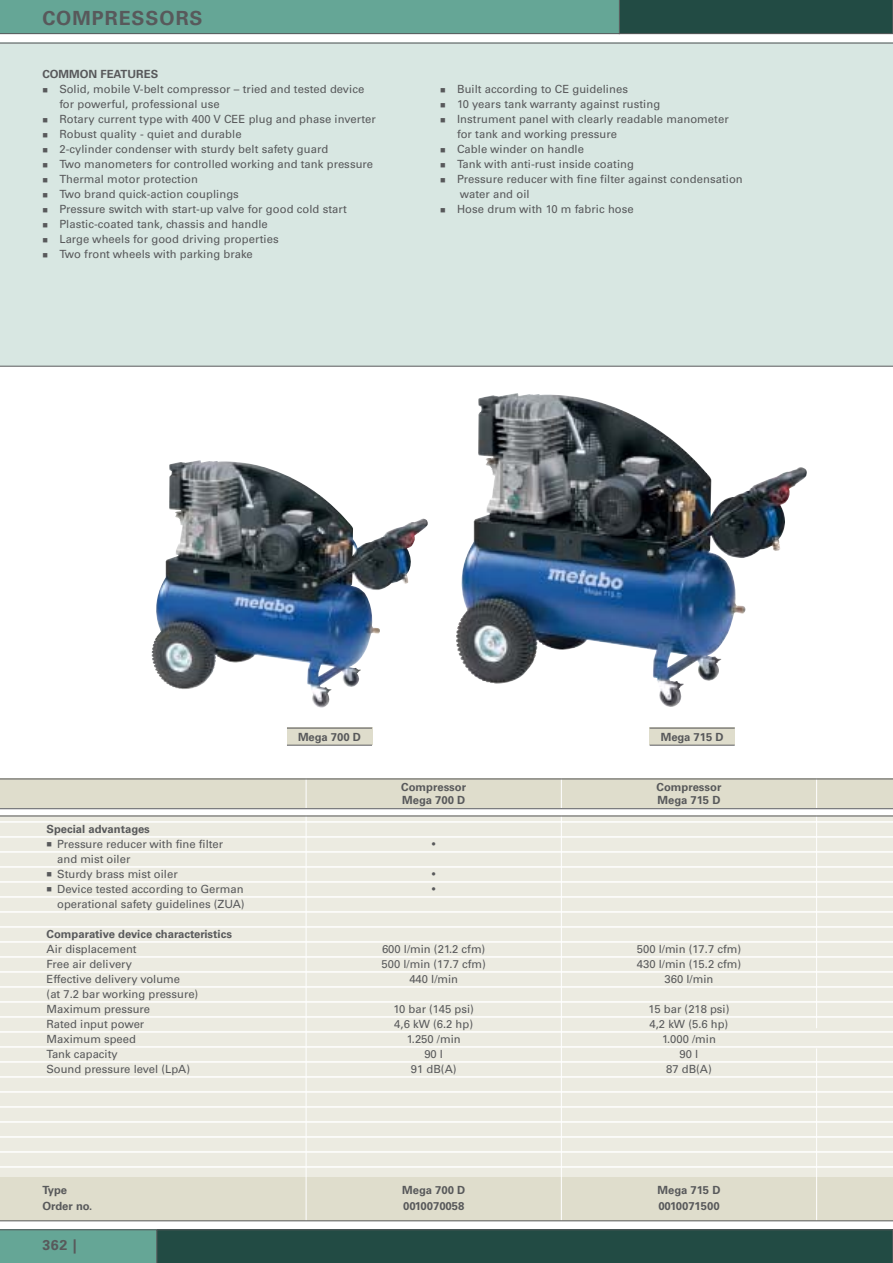
<style>
.page{position:relative;width:893px;height:1263px;background:#fff}
.page>*{position:absolute;margin:0;border:0;box-sizing:border-box;transform-origin:0 0}
.t1{font:700 19.5px "Univers Metabo";letter-spacing:.05em;color:#58595b}
.t2{font:700 14.25px "Univers Metabo";color:#58595b}
.t3{font:11.25px/15px "Univers Metabo";letter-spacing:.005em;color:#58595b}
.t4{font:700 11.25px/12.8px "Univers Metabo";color:#58595b}
</style>
<div class="page">
<svg style="left:0;top:0;width:892px;height:34px;background:#50887c"></svg>
<svg style="left:0;top:1229px;width:892px;height:34px;background:#2f5a52"></svg>
<img style="left:151px;top:460px;width:277px;height:248px">
<div style="left:287px;top:728px;width:85px;height:17px;background:#dfddcc"></div>
<hr style="left:287px;top:728px;width:85px;height:1px;background:#58595b">
<hr style="left:287px;top:745px;width:85px;height:1px;background:#58595b">
<div style="left:649px;top:728px;width:85px;height:17px;background:#dfddcc"></div>
<hr style="left:649px;top:728px;width:85px;height:1px;background:#58595b">
<hr style="left:649px;top:745px;width:85px;height:1px;background:#58595b">
<div style="left:0;top:816px;width:892px;height:390px;background:#ecebe1"></div>
<hr style="left:0;top:821px;width:892px;height:2px;background:#fff">
<hr style="left:0;top:836px;width:892px;height:2px;background:#fff">
<hr style="left:0;top:851px;width:892px;height:2px;background:#fff">
<hr style="left:0;top:866px;width:892px;height:2px;background:#fff">
<hr style="left:0;top:881px;width:892px;height:2px;background:#fff">
<hr style="left:0;top:896px;width:892px;height:2px;background:#fff">
<hr style="left:0;top:911px;width:892px;height:2px;background:#fff">
<hr style="left:0;top:926px;width:892px;height:2px;background:#fff">
<hr style="left:0;top:941px;width:892px;height:2px;background:#fff">
<hr style="left:0;top:956px;width:892px;height:2px;background:#fff">
<hr style="left:0;top:971px;width:892px;height:2px;background:#fff">
<hr style="left:0;top:986px;width:892px;height:2px;background:#fff">
<hr style="left:0;top:1001px;width:892px;height:2px;background:#fff">
<hr style="left:0;top:1016px;width:892px;height:2px;background:#fff">
<hr style="left:0;top:1031px;width:892px;height:2px;background:#fff">
<hr style="left:0;top:1046px;width:892px;height:2px;background:#fff">
<hr style="left:0;top:1061px;width:892px;height:2px;background:#fff">
<hr style="left:0;top:1076px;width:892px;height:2px;background:#fff">
<hr style="left:0;top:1091px;width:892px;height:2px;background:#fff">
<hr style="left:0;top:1106px;width:892px;height:2px;background:#fff">
<hr style="left:0;top:1121px;width:892px;height:2px;background:#fff">
<hr style="left:0;top:1136px;width:892px;height:2px;background:#fff">
<hr style="left:0;top:1151px;width:892px;height:2px;background:#fff">
<hr style="left:0;top:1166px;width:892px;height:2px;background:#fff">
<svg style="left:816px;top:817px;width:1px;height:211px"></svg>
<hr style="left:0;top:816px;width:892px;height:1px;background:#58595b">
<div style="left:0;top:1177px;width:892px;height:43px;background:#dfddcc"></div>
<svg style="left:305px;top:816px;width:1px;height:404px"></svg>
<svg style="left:561px;top:816px;width:1px;height:404px"></svg>
<svg style="left:816px;top:1048px;width:1px;height:172px"></svg>
<div style="left:0;top:43px;width:892px;height:323px;background:#d8e7e2"></div>
<hr style="left:0;top:43px;width:892px;height:1px;background:#58595b">
<hr style="left:0;top:366px;width:892px;height:1px;background:#58595b">
<div style="left:0;top:779px;width:892px;height:29px;background:#dfddcc"></div>
<svg style="left:305px;top:780px;width:1px;height:28px"></svg>
<svg style="left:561px;top:780px;width:1px;height:28px"></svg>
<svg style="left:816px;top:780px;width:1px;height:28px"></svg>
<hr style="left:0;top:779px;width:892px;height:1px;background:#58595b">
<hr style="left:0;top:808px;width:892px;height:1px;background:#58595b">
<img style="left:456px;top:393px;width:351px;height:314px">
<hr style="left:0;top:1220px;width:892px;height:1px;background:#58595b">
<h1 class="t1" style="left:42px;top:10px;width:162px">COMPRESSORS</h1>
<p class="t4" style="left:42px;top:69px;width:117px">COMMON FEATURES</p>
<p class="t3" style="left:59px;top:83px;width:318px">Solid, mobile V-belt compressor – tried and tested device for powerful, professional use<br>Rotary current type with 400 V CEE plug and phase inverter Robust quality - quiet and durable<br>2-cylinder condenser with sturdy belt safety guard<br>Two manometers for controlled working and tank pressure Thermal motor protection<br>Two brand quick-action couplings<br>Pressure switch with start-up valve for good cold start Plastic-coated tank, chassis and handle<br>Large wheels for good driving properties<br>Two front wheels with parking brake</p>
<p class="t3" style="left:457px;top:83px;width:287px">Built according to CE guidelines<br>10 years tank warranty against rusting<br>Instrument panel with clearly readable manometer for tank and working pressure<br>Cable winder on handle<br>Tank with anti-rust inside coating<br>Pressure reducer with fine filter against condensation water and oil<br>Hose drum with 10 m fabric hose</p>
<p class="t4" style="left:298px;top:732px;width:64px">Mega 700 D</p>
<p class="t4" style="left:660px;top:732px;width:64px">Mega 715 D</p>
<p class="t4" style="left:401px;top:782px;width:66px">Compressor<br>Mega 700 D</p>
<p class="t4" style="left:656px;top:782px;width:66px">Compressor<br>Mega 715 D</p>
<p class="t4" style="left:47px;top:824px;width:105px">Special advantages</p>
<p class="t3" style="left:57px;top:837px;width:189px">Pressure reducer with fine filter and mist oiler<br>Sturdy brass mist oiler<br>Device tested according to German operational safety guidelines (ZUA)</p>
<p class="t4" style="left:47px;top:929px;width:187px">Comparative device characteristics</p>
<p class="t3" style="left:47px;top:943px;width:92px">Air displacement</p>
<p class="t3" style="left:382px;top:943px;width:105px">600 l/min (21.2 cfm)</p>
<p class="t3" style="left:636px;top:943px;width:106px">500 l/min (17.7 cfm)</p>
<p class="t3" style="left:47px;top:958px;width:87px">Free air delivery</p>
<p class="t3" style="left:381px;top:958px;width:106px">500 l/min (17.7 cfm)</p>
<p class="t3" style="left:636px;top:958px;width:106px">430 l/min (15.2 cfm)</p>
<p class="t3" style="left:47px;top:973px;width:153px">Effective delivery volume<br>(at 7.2 bar working pressure)</p>
<p class="t3" style="left:409px;top:973px;width:50px">440 l/min</p>
<p class="t3" style="left:664px;top:973px;width:50px">360 l/min</p>
<p class="t3" style="left:47px;top:1003px;width:105px">Maximum pressure</p>
<p class="t3" style="left:393px;top:1003px;width:82px">10 bar (145 psi)</p>
<p class="t3" style="left:648px;top:1003px;width:82px">15 bar (218 psi)</p>
<p class="t3" style="left:47px;top:1018px;width:99px">Rated input power</p>
<p class="t3" style="left:394px;top:1018px;width:80px">4,6 kW (6.2 hp)</p>
<p class="t3" style="left:649px;top:1018px;width:80px">4,2 kW (5.6 hp)</p>
<p class="t3" style="left:47px;top:1033px;width:91px">Maximum speed</p>
<p class="t3" style="left:407px;top:1033px;width:55px">1.250 /min</p>
<p class="t3" style="left:662px;top:1033px;width:55px">1.000 /min</p>
<p class="t3" style="left:47px;top:1048px;width:73px">Tank capacity</p>
<p class="t3" style="left:424px;top:1048px;width:20px">90 l</p>
<p class="t3" style="left:679px;top:1048px;width:20px">90 l</p>
<p class="t3" style="left:47px;top:1063px;width:145px">Sound pressure level (LpA)</p>
<p class="t3" style="left:411px;top:1063px;width:47px">91 dB(A)</p>
<p class="t3" style="left:666px;top:1063px;width:47px">87 dB(A)</p>
<p class="t4" style="left:42px;top:1185px;width:26px">Type</p>
<p class="t4" style="left:402px;top:1185px;width:64px">Mega 700 D</p>
<p class="t4" style="left:657px;top:1185px;width:64px">Mega 715 D</p>
<p class="t4" style="left:42px;top:1200px;width:52px">Order no.</p>
<p class="t4" style="left:403px;top:1200px;width:63px">0010070058</p>
<p class="t4" style="left:658px;top:1200px;width:63px">0010071500</p>
<p class="t2" style="left:42px;top:1239px;width:36px">362 |</p>
</div>
